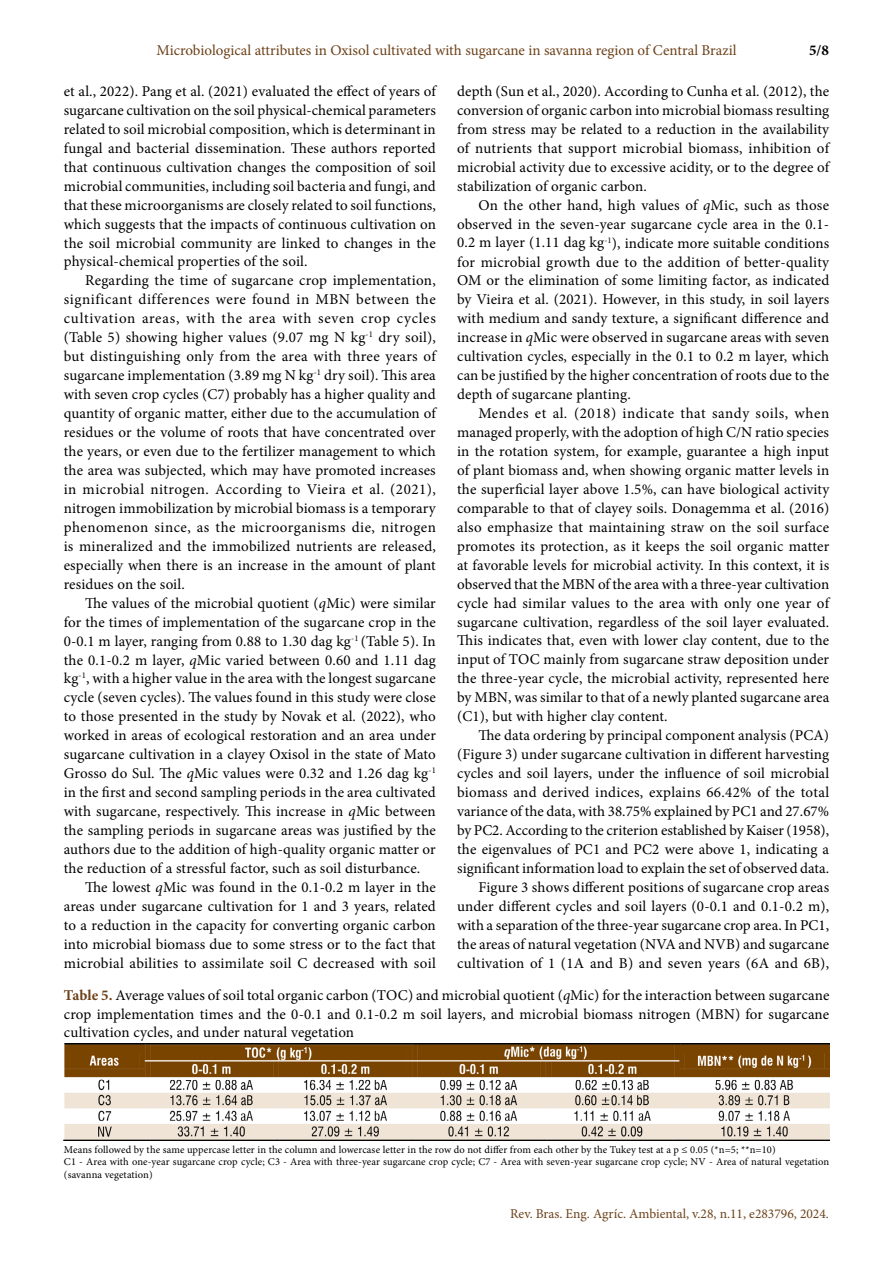
<style>
.page{position:relative;width:893px;height:1263px;background:#fff}
.page>*{position:absolute;margin:0;border:0;box-sizing:border-box;transform-origin:0 0}
.t1{font:15px/18.9px "Minion Pro";letter-spacing:.005em;color:#000;text-align:justify}
.t2{font:15px "Minion Pro";color:#6c4119}
.t3{font:700 15px "Minion Pro";color:#000}
.t4{font:13.5px "Minion Pro";color:#6c4119}
.t5{font:10.5px/12.6px "Minion Pro";letter-spacing:.005em;color:#000}
.s1{font-style:italic}
.s2{font-weight:700;color:#6c4119}
</style>
<div class="page">
<img style="left:64px;top:1044px;width:765px;height:97px">
<p class="t2" style="left:156px;top:40px;width:582px">Microbiological attributes in Oxisol cultivated with sugarcane in savanna region of Central Brazil</p>
<p class="t3" style="left:809px;top:40px;width:21px">5/8</p>
<p class="t1" style="left:64px;top:82px;width:374px">et al., 2022). Pang et al. (2021) evaluated the effect of years of sugarcane cultivation on the soil physical-chemical parameters related to soil microbial composition, which is determinant in fungal and bacterial dissemination. These authors reported that continuous cultivation changes the composition of soil microbial communities, including soil bacteria and fungi, and that these microorganisms are closely related to soil functions, which suggests that the impacts of continuous cultivation on the soil microbial community are linked to changes in the physical-chemical properties of the soil.</p>
<p class="t1" style="left:64px;top:271px;width:374px;text-indent:21px">Regarding the time of sugarcane crop implementation, significant differences were found in MBN between the cultivation areas, with the area with seven crop cycles (Table 5) showing higher values (9.07 mg N kg<sup>-1</sup> dry soil), but distinguishing only from the area with three years of sugarcane implementation (3.89 mg N kg<sup>-1</sup> dry soil). This area with seven crop cycles (C7) probably has a higher quality and quantity of organic matter, either due to the accumulation of residues or the volume of roots that have concentrated over the years, or even due to the fertilizer management to which the area was subjected, which may have promoted increases in microbial nitrogen. According to Vieira et al. (2021), nitrogen immobilization by microbial biomass is a temporary phenomenon since, as the microorganisms die, nitrogen is mineralized and the immobilized nutrients are released, especially when there is an increase in the amount of plant residues on the soil.</p>
<p class="t1" style="left:64px;top:593px;width:374px;text-indent:21px">The values of the microbial quotient (<span class="s1">q</span>Mic) were similar for the times of implementation of the sugarcane crop in the 0-0.1 m layer, ranging from 0.88 to 1.30 dag kg<sup>-1</sup> (Table 5). In the 0.1-0.2 m layer, <span class="s1">q</span>Mic varied between 0.60 and 1.11 dag kg<sup>-1</sup>, with a higher value in the area with the longest sugarcane cycle (seven cycles). The values found in this study were close to those presented in the study by Novak et al<span class="s1">.</span> (2022), who worked in areas of ecological restoration and an area under sugarcane cultivation in a clayey Oxisol in the state of Mato Grosso do Sul. The <span class="s1">q</span>Mic values were 0.32 and 1.26 dag kg<sup>-1 </sup>in the first and second sampling periods in the area cultivated with sugarcane, respectively. This increase in <span class="s1">q</span>Mic between the sampling periods in sugarcane areas was justified by the authors due to the addition of high-quality organic matter or the reduction of a stressful factor, such as soil disturbance.</p>
<p class="t1" style="left:64px;top:878px;width:374px;text-indent:21px">The lowest <span class="s1">q</span>Mic was found in the 0.1-0.2 m layer in the areas under sugarcane cultivation for 1 and 3 years, related to a reduction in the capacity for converting organic carbon into microbial biomass due to some stress or to the fact that microbial abilities to assimilate soil C decreased with soil</p>
<p class="t1" style="left:457px;top:82px;width:374px">depth (Sun et al., 2020). According to Cunha et al<span class="s1">.</span> (2012), the conversion of organic carbon into microbial biomass resulting from stress may be related to a reduction in the availability of nutrients that support microbial biomass, inhibition of microbial activity due to excessive acidity, or to the degree of stabilization of organic carbon.</p>
<p class="t1" style="left:457px;top:195px;width:374px;text-indent:21px">On the other hand, high values of <span class="s1">q</span>Mic, such as those observed in the seven-year sugarcane cycle area in the 0.1- 0.2 m layer (1.11 dag kg<sup>-1</sup>), indicate more suitable conditions for microbial growth due to the addition of better-quality OM or the elimination of some limiting factor, as indicated by Vieira et al. (2021). However, in this study, in soil layers with medium and sandy texture, a significant difference and increase in <span class="s1">q</span>Mic were observed in sugarcane areas with seven cultivation cycles, especially in the 0.1 to 0.2 m layer, which can be justified by the higher concentration of roots due to the depth of sugarcane planting.</p>
<p class="t1" style="left:457px;top:404px;width:374px;text-indent:21px">Mendes et al<span class="s1">.</span> (2018) indicate that sandy soils, when managed properly, with the adoption of high C/N ratio species in the rotation system, for example, guarantee a high input of plant biomass and, when showing organic matter levels in the superficial layer above 1.5%, can have biological activity comparable to that of clayey soils. Donagemma et al. (2016) also emphasize that maintaining straw on the soil surface promotes its protection, as it keeps the soil organic matter at favorable levels for microbial activity. In this context, it is observed that the MBN of the area with a three-year cultivation cycle had similar values to the area with only one year of sugarcane cultivation, regardless of the soil layer evaluated.<br>This indicates that, even with lower clay content, due to the input of TOC mainly from sugarcane straw deposition under the three-year cycle, the microbial activity, represented here by MBN, was similar to that of a newly planted sugarcane area (C1), but with higher clay content.</p>
<p class="t1" style="left:457px;top:726px;width:374px;text-align:right">The data ordering by principal component analysis (PCA) (Figure 3) under sugarcane cultivation in different harvesting cycles and soil layers, under the influence of soil microbial biomass and derived indices, explains 66.42% of the total variance of the data, with 38.75% explained by PC1 and 27.67% by PC2. According to the criterion established by Kaiser (1958), the eigenvalues of PC1 and PC2 were above 1, indicating a significant information load to explain the set of observed data.<br>Figure 3 shows different positions of sugarcane crop areas under different cycles and soil layers (0-0.1 and 0.1-0.2 m), with a separation of the three-year sugarcane crop area. In PC1, the areas of natural vegetation (NVA and NVB) and sugarcane cultivation of 1 (1A and B) and seven years (6A and 6B),</p>
<p class="t1" style="left:64px;top:986px;width:767px"><span class="s2">Table 5.</span> Average values of soil total organic carbon (TOC) and microbial quotient (<span class="s1">q</span>Mic) for the interaction between sugarcane crop implementation times and the 0-0.1 and 0.1-0.2 m soil layers, and microbial biomass nitrogen (MBN) for sugarcane cultivation cycles, and under natural vegetation</p>
<p class="t5" style="left:64px;top:1143px;width:767px">Means followed by the same uppercase letter in the column and lowercase letter in the row do not differ from each other by the Tukey test at a p ≤ 0.05 (*n=5; **n=10)<br>C1 - Area with one-year sugarcane crop cycle; C3 - Area with three-year sugarcane crop cycle; C7 - Area with seven-year sugarcane crop cycle; NV - Area of natural vegetation (savanna vegetation)</p>
<p class="t4" style="left:510px;top:1204px;width:320px">Rev. Bras. Eng. Agríc. Ambiental, v.28, n.11, e283796, 2024.</p>
</div>
